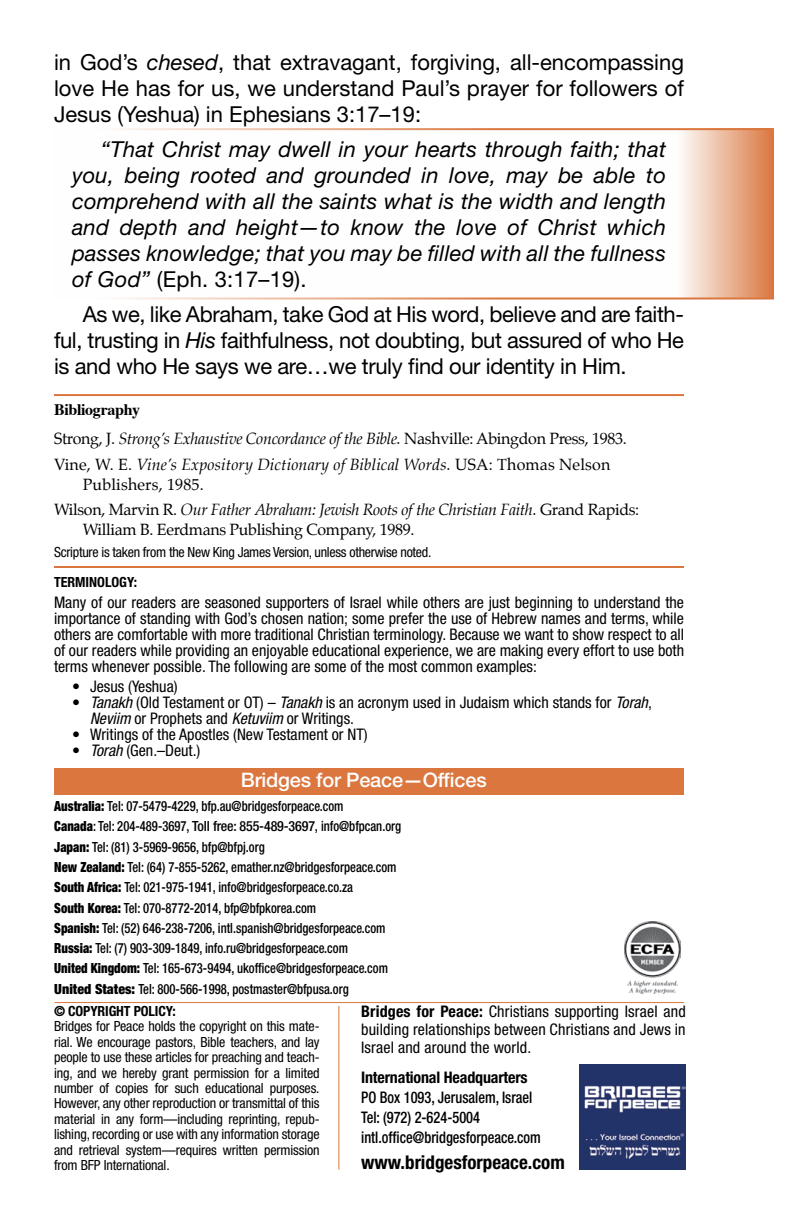
<style>
.page{position:relative;width:792px;height:1224px;background:#fff}
.page>*{position:absolute;margin:0;border:0;box-sizing:border-box;transform-origin:0 0}
.t1{font:22px/26px "Helvetica Neue LT Std";letter-spacing:-.02em;color:#000;text-align:justify}
.t2{font:italic 22px/26px "Helvetica Neue LT Std";letter-spacing:.01em;color:#000;text-align:justify}
.t3{font:500 20px "Helvetica Neue LT Std";letter-spacing:-.01em;color:#fff}
.t4{font:700 condensed 19px "Helvetica Neue LT Std";color:#000}
.t5{font:condensed 16px/16px "Helvetica Neue LT Std";color:#000;text-align:justify}
.t6{font:16px/20px "Palatino CE";letter-spacing:-.02em;color:#000}
.t7{font:italic 16px/20px "Palatino CE";letter-spacing:.01em;color:#000}
.t8{font:italic 16px "Palatino CE";letter-spacing:-.015em;color:#000}
.t9{font:500 condensed 16px "Helvetica Neue LT Std";color:#000;scale:.9 1}
.t10{font:700 condensed 16px "Helvetica Neue LT Std";letter-spacing:-.01em;color:#000}
.t11{font:700 16px "Times";letter-spacing:-.02em;color:#000}
.t12{font:500 condensed 14px "Helvetica Neue LT Std";color:#000;scale:.9 1}
.t13{font:condensed 14px/15.4px "Helvetica Neue LT Std";letter-spacing:-.02em;color:#000;text-align:justify}
.t14{font:700 condensed 14px "Helvetica Neue LT Std";letter-spacing:-.01em;color:#000}
.s1{font-style:italic}
.s2{font-style:normal}
.s3{font-weight:900}
.s4{font-weight:700}
</style>
<div class="page">
<svg style="left:682px;top:131px;width:89px;height:166px;background:#ebb89b"></svg>
<div style="left:43px;top:128px;width:731px;height:172px;border:2px solid #da763e"></div>
<hr style="left:54px;top:1002px;width:630px;height:1px;background:#da763e">
<hr style="left:338px;top:1006px;width:1px;height:164px;background:#da763e">
<img style="left:579px;top:1065px;width:106px;height:105px">
<div style="left:54px;top:768px;width:630px;height:27px;background:#da763e"></div>
<hr style="left:54px;top:566px;width:630px;height:2px;background:#da763e">
<hr style="left:54px;top:394px;width:630px;height:2px;background:#da763e">
<img style="left:625px;top:922px;width:55px;height:72px">
<p class="t1" style="left:54px;top:49px;width:632px">in God’s <span class="s1">chesed</span>, that extravagant, forgiving, all-encompassing love He has for us, we understand Paul’s prayer for followers of Jesus (Yeshua) in Ephesians 3:17–19:</p>
<p class="t2" style="left:72px;top:136px;width:596px;text-indent:29px">“That Christ may dwell in your hearts through faith; that you, being rooted and grounded in love, may be able to comprehend with all the saints what is the width and length and depth and height—to know the love of Christ which passes knowledge; that you may be filled with all the fullness of God” <span class="s2">(Eph. 3:17–19).</span></p>
<p class="t1" style="left:54px;top:301px;width:632px;text-indent:29px">As we, like Abraham, take God at His word, believe and are faith&shy;ful, trusting in <span class="s1">His</span> faithfulness, not doubting, but assured of who He is and who He says we are…we truly find our identity in Him.</p>
<p class="t11" style="left:54px;top:394px;width:88px">Bibliography</p>
<p class="t8" style="left:54px;top:429px;width:574px"><span class="s2">Strong, J.</span> Strong’s Exhaustive Concordance of the Bible. <span class="s2">Nashville: Abingdon Press, 1983.</span></p>
<p class="t7" style="left:83px;top:456px;width:529px;text-indent:-29px"><span class="s2">Vine, W. E.</span> Vine’s Expository Dictionary of Biblical Words. <span class="s2">USA: Thomas Nelson<br>Publishers, 1985.</span></p>
<p class="t6" style="left:83px;top:501px;width:558px;text-indent:-29px">Wilson, Marvin R. <span class="s1">Our Father Abraham: Jewish Roots of the Christian Faith.</span> Grand Rapids:<br>William B. Eerdmans Publishing Company, 1989.</p>
<p class="t13" style="left:54px;top:545px;width:379px">Scripture is taken from the New King James Version, unless otherwise noted.</p>
<p class="t14" style="left:54px;top:574px;width:85px">TERMINOLOGY:</p>
<p class="t5" style="left:54px;top:594px;width:632px">Many of our readers are seasoned supporters of Israel while others are just beginning to understand the importance of standing with God’s chosen nation; some prefer the use of Hebrew names and terms, while others are comfortable with more traditional Christian terminology. Because we want to show respect to all of our readers while providing an enjoyable educational experience, we are making every effort to use both terms whenever possible. The following are some of the most common examples:</p>
<p class="t5" style="left:72px;top:678px;width:107px">• Jesus (Yeshua)</p>
<p class="t5" style="left:90px;top:694px;width:563px;text-indent:-18px">• <span class="s1">Tanakh</span> (Old Testament or OT) – <span class="s1">Tanakh</span> is an acronym used in Judaism which stands for <span class="s1">Torah</span>,<br><span class="s1">Neviim</span> or Prophets and <span class="s1">Ketuviim</span> or Writings.</p>
<p class="t5" style="left:72px;top:726px;width:297px">• Writings of the Apostles (New Testament or NT)</p>
<p class="t5" style="left:72px;top:742px;width:130px">• <span class="s1">Torah</span> (Gen.–Deut.)</p>
<p class="t3" style="left:241px;top:768px;width:247px">Bridges for Peace—Offices</p>
<p class="t12" style="left:54px;top:798px;width:323px"><span class="s3">Australia:</span> Tel: 07-5479-4229, bfp.au@bridgesforpeace.com</p>
<p class="t12" style="left:54px;top:818px;width:387px"><span class="s3">Canada</span>: Tel: 204-489-3697, Toll free: 855-489-3697, info@bfpcan.org</p>
<p class="t12" style="left:54px;top:838px;width:235px"><span class="s3">Japan:</span> Tel: (81) 3-5969-9656, bfp@bfpj.org</p>
<p class="t12" style="left:54px;top:859px;width:382px"><span class="s3">New Zealand:</span> Tel: (64) 7-855-5262, emather.nz@bridgesforpeace.com</p>
<p class="t12" style="left:54px;top:879px;width:333px"><span class="s3">South Africa:</span> Tel: 021-975-1941, info@bridgesforpeace.co.za</p>
<p class="t12" style="left:54px;top:899px;width:293px"><span class="s3">South Korea:</span> Tel: 070-8772-2014, bfp@bfpkorea.com</p>
<p class="t12" style="left:54px;top:920px;width:370px"><span class="s3">Spanish:</span> Tel: (52) 646-238-7206, intl.spanish@bridgesforpeace.com</p>
<p class="t12" style="left:54px;top:940px;width:328px"><span class="s3">Russia:</span> Tel: (7) 903-309-1849, info.ru@bridgesforpeace.com</p>
<p class="t12" style="left:54px;top:960px;width:372px"><span class="s3">United Kingdom:</span> Tel: 165-673-9494, ukoffice@bridgesforpeace.com</p>
<p class="t12" style="left:54px;top:980px;width:329px"><span class="s3">United States:</span> Tel: 800-566-1998, postmaster@bfpusa.org</p>
<p class="t14" style="left:54px;top:1003px;width:123px">© COPYRIGHT POLICY:</p>
<p class="t13" style="left:54px;top:1019px;width:267px">Bridges for Peace holds the copyright on this mate&shy;rial. We encourage pastors, Bible teachers, and lay people to use these articles for preaching and teach&shy;ing, and we hereby grant permission for a limited number of copies for such educational purposes.<br>However, any other reproduction or transmittal of this material in any form—including reprinting, repub&shy;lishing, recording or use with any information storage and retrieval system—requires written permission from BFP International.</p>
<p class="t5" style="left:361px;top:1003px;width:326px;line-height:18px"><span class="s4">Bridges for Peace:</span> Christians supporting Israel and building relationships between Christians and Jews in Israel and around the world.</p>
<p class="t10" style="left:361px;top:1067px;width:168px">International Headquarters</p>
<p class="t9" style="left:361px;top:1088px;width:192px">PO Box 1093, Jerusalem, Israel</p>
<p class="t9" style="left:361px;top:1108px;width:134px">Tel: (972) 2-624-5004</p>
<p class="t9" style="left:361px;top:1128px;width:201px">intl.office@bridgesforpeace.com</p>
<p class="t4" style="left:361px;top:1151px;width:205px">www.bridgesforpeace.com</p>
</div>
